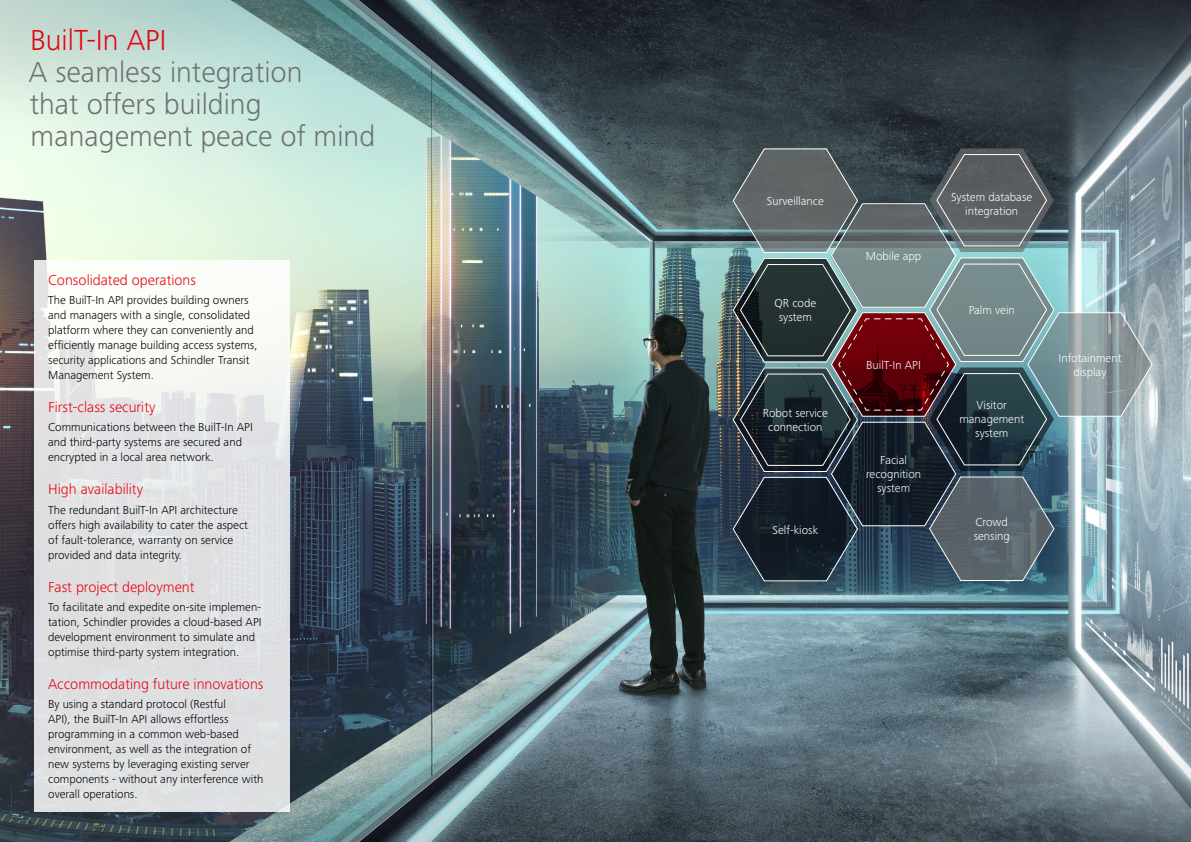
<style>
.page{position:relative;width:1191px;height:842px;background:#fff}
.page>*{position:absolute;margin:0;border:0;box-sizing:border-box;transform-origin:0 0}
.t1{font:300 30px/32px "Frutiger Next LTW1 G";color:#6f7070}
.t2{font:300 30px "Frutiger Next LTW1 G";color:#e7000e}
.t3{font:300 15px "Frutiger Next LTW1 G";color:#e7000e}
.t4{font:300 12px/15px "Frutiger Next LTW1 G";color:#000}
.t5{font:300 12px/14px "Frutiger Next LTW1 G";color:#fff;text-align:center}
</style>
<div class="page">
<img style="left:0;top:0;width:1191px;height:842px">
<img style="left:732px;top:148px;width:421px;height:434px">
<div style="left:34px;top:261px;width:255px;height:551px;background:linear-gradient(to bottom,#f4f5f3,#d7d7db)"></div>
<h1 class="t2" style="left:30px;top:23px;width:138px">BuilT-In API</h1>
<h1 class="t1" style="left:29px;top:56px;width:348px">A seamless integration<br>that offers building management peace of mind</h1>
<p class="t3" style="left:48px;top:271px;width:149px">Consolidated operations</p>
<p class="t4" style="left:48px;top:292px;width:211px">The BuilT-In API provides building owners and managers with a single, consolidated platform where they can conveniently and efficiently manage building access systems, security applications and Schindler Transit Management System.</p>
<p class="t3" style="left:48px;top:398px;width:109px">First-class security</p>
<p class="t4" style="left:48px;top:420px;width:206px">Communications between the BuilT-In API and third-party systems are secured and encrypted in a local area network.</p>
<p class="t3" style="left:48px;top:481px;width:96px">High availability</p>
<p class="t4" style="left:48px;top:502px;width:201px">The redundant BuilT-In API architecture offers high availability to cater the aspect of fault-tolerance, warranty on service provided and data integrity.</p>
<p class="t3" style="left:48px;top:578px;width:148px">Fast project deployment</p>
<p class="t4" style="left:48px;top:599px;width:215px">To facilitate and expedite on-site implemen&shy;tation, Schindler provides a cloud-based API development environment to simulate and optimise third-party system integration.</p>
<p class="t3" style="left:48px;top:675px;width:217px">Accommodating future innovations</p>
<p class="t4" style="left:48px;top:696px;width:217px">By using a standard protocol (Restful<br>API), the BuilT-In API allows effortless programming in a common web-based environment, as well as the integration of new systems by leveraging existing server components - without any interference with overall operations.</p>
<p class="t5" style="left:767px;top:194px;width:58px">Surveillance</p>
<p class="t5" style="left:774px;top:296px;width:43px">QR code system</p>
<p class="t5" style="left:763px;top:406px;width:67px">Robot service connection</p>
<p class="t5" style="left:772px;top:523px;width:47px">Self-kiosk</p>
<p class="t5" style="left:866px;top:249px;width:57px">Mobile app</p>
<p class="t5" style="left:866px;top:357px;width:56px">BuilT-In API</p>
<p class="t5" style="left:866px;top:453px;width:57px">Facial recognition system</p>
<p class="t5" style="left:951px;top:190px;width:82px">System database integration</p>
<p class="t5" style="left:968px;top:303px;width:48px">Palm vein</p>
<p class="t5" style="left:959px;top:398px;width:66px">Visitor management system</p>
<p class="t5" style="left:973px;top:515px;width:38px;text-align:left">Crowd sensing</p>
<p class="t5" style="left:1058px;top:350px;width:64px">Infotainment display</p>
</div>
